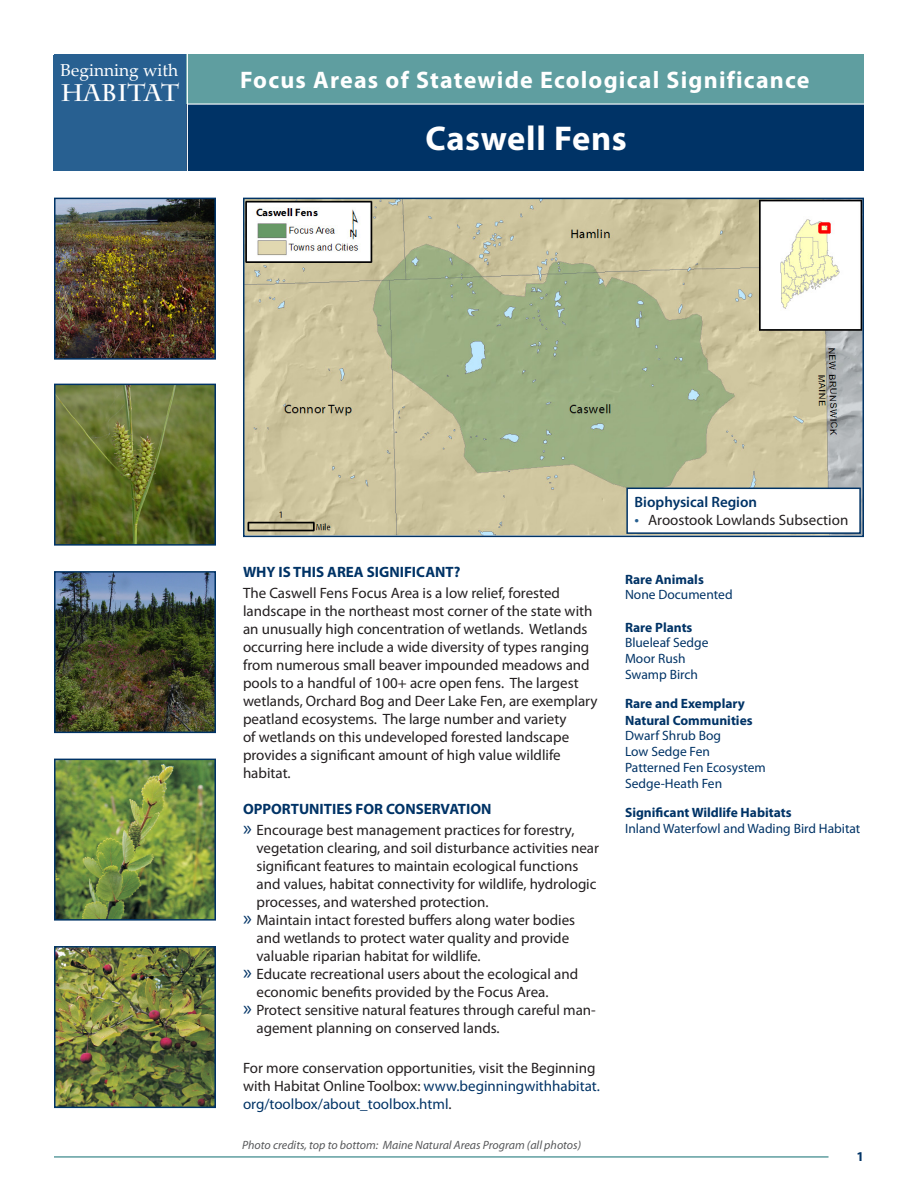
<style>
.page{position:relative;width:918px;height:1188px;background:#fff}
.page>*{position:absolute;margin:0;border:0;box-sizing:border-box;transform-origin:0 0}
.t1{font:700 34.5px "Myriad Pro";letter-spacing:.02em;color:#fff}
.t2{font:700 24px "Myriad Pro";letter-spacing:.05em;color:#fff}
.numbered_list{font:700 23.85px "Charlemagne Std";color:#fff}
.numbered_list-2{font:17.1px "Palatino Linotype";color:#fff}
.Page_1_-_Paragraph{font:15px/18px "Myriad Pro";color:#231f20}
.Bulllets{font:15px/18px "Myriad Pro";color:#231f20}
.Heading_1{font:700 15px "Myriad Pro";color:#036}
.Box_-_bullets{font:15px "Myriad Pro";color:#231f20}
.Box_-_Heading{font:600 15px "Myriad Pro";color:#036}
.Species_lists{font:13.5px "Myriad Pro";color:#036}
.Species_list_-_headi{font:700 13.5px "Myriad Pro";color:#036}
.Species_list_-_headi-2{font:13.5px "Myriad Pro";color:#036}
.Page_number{font:700 13.5px "Myriad Pro";color:#036}
.Caption-_Left_Justif{font:italic 12px "Myriad Pro";color:#57585a}
.s1{font-size:21px;color:#036}
.s2{color:#036}
.s3{font-size:16.5px;color:#286091}
</style>
<div class="page">
<hr style="left:54px;top:1156px;width:775px;height:2px;background:#5f9ea0">
<div style="left:54px;top:54px;width:810px;height:51px;background:#5f9ea0"></div>
<div style="left:54px;top:104px;width:810px;height:67px;background:#036"></div>
<img style="left:57px;top:574px;width:156px;height:156px">
<div style="left:54px;top:571px;width:162px;height:162px;border:2px solid #036"></div>
<img style="left:57px;top:201px;width:156px;height:156px">
<div style="left:54px;top:198px;width:162px;height:162px;border:2px solid #036"></div>
<img style="left:57px;top:762px;width:156px;height:156px">
<div style="left:54px;top:759px;width:162px;height:162px;border:2px solid #036"></div>
<img style="left:57px;top:387px;width:156px;height:156px">
<div style="left:54px;top:384px;width:162px;height:162px;border:2px solid #036"></div>
<img style="left:57px;top:949px;width:156px;height:156px">
<div style="left:54px;top:946px;width:162px;height:162px;border:2px solid #036"></div>
<hr style="left:187px;top:54px;width:1px;height:119px;background:#fff">
<hr style="left:187px;top:104px;width:682px;height:1px;background:#fff">
<img style="left:246px;top:201px;width:615px;height:333px">
<div style="left:243px;top:198px;width:621px;height:339px;border:2px solid #036"></div>
<div style="left:53px;top:55px;width:133px;height:116px;background:#286091"></div>
<div style="left:627px;top:488px;width:233px;height:45px;background:#fff"></div>
<div style="left:626px;top:488px;width:235px;height:46px;border:2px solid #036"></div>
<p class="numbered_list-2" style="left:60px;top:58px;width:119px">Beginning with</p>
<p class="numbered_list" style="left:60px;top:79px;width:120px">Habitat</p>
<p class="t2" style="left:240px;top:64px;width:571px">Focus Areas of Statewide Ecological Significance</p>
<p class="t1" style="left:425px;top:116px;width:203px">Caswell Fens</p>
<p class="Heading_1" style="left:243px;top:562px;width:219px">WHY IS THIS AREA SIGNIFICANT?</p>
<p class="Page_1_-_Paragraph" style="left:243px;top:584px;width:356px">The Caswell Fens Focus Area is a low relief, forested landscape in the northeast most corner of the state with an unusually high concentration of wetlands. Wetlands occurring here include a wide diversity of types ranging from numerous small beaver impounded meadows and pools to a handful of 100+ acre open fens. The largest wetlands, Orchard Bog and Deer Lake Fen, are exemplary peatland ecosystems. The large number and variety<br>of wetlands on this undeveloped forested landscape provides a significant amount of high value wildlife habitat.</p>
<p class="Heading_1" style="left:243px;top:799px;width:250px">OPPORTUNITIES FOR CONSERVATION</p>
<p class="Bulllets" style="left:256px;top:821px;width:344px;text-indent:-14px"><span class="s1">»</span> Encourage best management practices for forestry, vegetation clearing, and soil disturbance activities near significant features to maintain ecological functions and values, habitat connectivity for wildlife, hydrologic processes, and watershed protection.</p>
<p class="Bulllets" style="left:256px;top:911px;width:320px;text-indent:-14px"><span class="s1">»</span> Maintain intact forested buffers along water bodies and wetlands to protect water quality and provide valuable riparian habitat for wildlife.</p>
<p class="Bulllets" style="left:256px;top:965px;width:323px;text-indent:-14px"><span class="s1">»</span> Educate recreational users about the ecological and economic benefits provided by the Focus Area.</p>
<p class="Bulllets" style="left:256px;top:1001px;width:341px;text-indent:-14px"><span class="s1">»</span> Protect sensitive natural features through careful man&shy;agement planning on conserved lands.</p>
<p class="Page_1_-_Paragraph" style="left:243px;top:1059px;width:358px">For more conservation opportunities, visit the Beginning with Habitat Online Toolbox: <span class="s2">www.beginningwithhabitat. org/toolbox/about_toolbox.html</span>.</p>
<p class="Caption-_Left_Justif" style="left:242px;top:1138px;width:340px">Photo credits, top to bottom: Maine Natural Areas Program (all photos)</p>
<p class="Box_-_Heading" style="left:635px;top:493px;width:124px">Biophysical Region</p>
<p class="Box_-_bullets" style="left:635px;top:511px;width:215px"><span class="s3">•</span> Aroostook Lowlands Subsection</p>
<p class="Species_list_-_headi" style="left:625px;top:570px;width:80px">Rare Animals</p>
<p class="Species_list_-_headi-2" style="left:625px;top:586px;width:109px">None Documented</p>
<p class="Species_list_-_headi" style="left:625px;top:618px;width:69px">Rare Plants</p>
<p class="Species_lists" style="left:625px;top:634px;width:85px">Blueleaf Sedge</p>
<p class="Species_lists" style="left:625px;top:650px;width:62px">Moor Rush</p>
<p class="Species_lists" style="left:625px;top:666px;width:75px">Swamp Birch</p>
<p class="Species_list_-_headi" style="left:625px;top:695px;width:121px">Rare and Exemplary</p>
<p class="Species_list_-_headi" style="left:625px;top:711px;width:129px">Natural Communities</p>
<p class="Species_lists" style="left:625px;top:727px;width:98px">Dwarf Shrub Bog</p>
<p class="Species_lists" style="left:625px;top:743px;width:86px">Low Sedge Fen</p>
<p class="Species_lists" style="left:625px;top:759px;width:142px">Patterned Fen Ecosystem</p>
<p class="Species_lists" style="left:625px;top:775px;width:99px">Sedge-Heath Fen</p>
<p class="Species_list_-_headi" style="left:625px;top:803px;width:168px">Significant Wildlife Habitats</p>
<p class="Species_lists" style="left:625px;top:820px;width:237px">Inland Waterfowl and Wading Bird Habitat</p>
<p class="Page_number" style="left:857px;top:1148px;width:9px">1</p>
</div>
